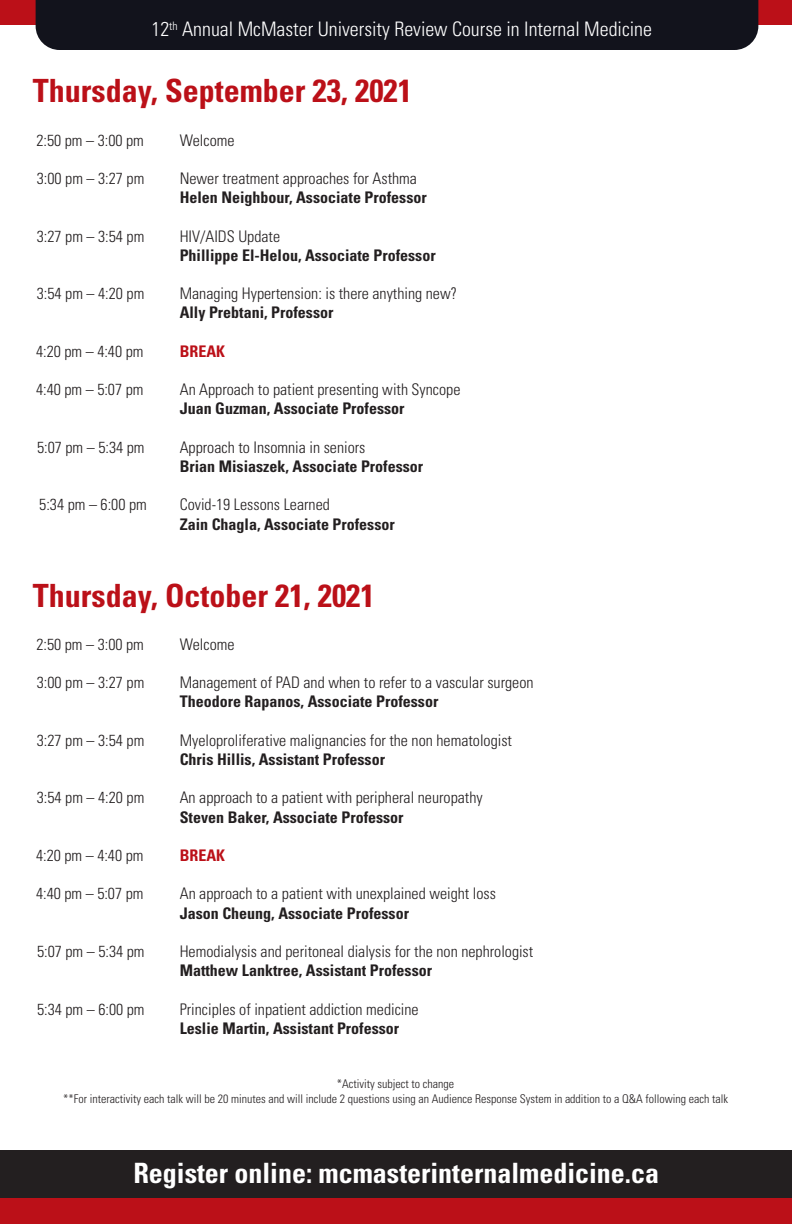
<style>
.page{position:relative;width:792px;height:1224px;background:#fff}
.page>*{position:absolute;margin:0;border:0;box-sizing:border-box;transform-origin:0 0}
.Red_headings{font:700 condensed 32px "Univers LT Std";color:#bb1018}
.t1{font:700 condensed 28px "Univers LT Std";color:#fff}
.t2{font:300 condensed 20px "Univers LT Std";color:#fff}
.t3{font:300 condensed 16px "Univers LT Std";color:#231f20}
.t4{font:700 condensed 16px "Univers LT Std";color:#231f20}
.t5{font:700 condensed 16px "Univers LT Std";color:#bb1018}
.Default{font:300 condensed 12px "Univers LT Std";color:#231f20}
</style>
<div class="page">
<div style="left:0;top:0;width:792px;height:26px;background:#bb1018"></div>
<div style="left:36px;top:0;width:722px;height:50px;background:#12131c"></div>
<div style="left:0;top:1196px;width:792px;height:28px;background:#bb1018"></div>
<div style="left:0;top:1150px;width:792px;height:48px;background:#231f20"></div>
<p class="t2" style="left:152px;top:17px;width:502px">12<sup>th</sup> Annual McMaster University Review Course in Internal Medicine</p>
<p class="Red_headings" style="left:33px;top:71px;width:381px">Thursday, September 23, 2021</p>
<p class="t3" style="left:36px;top:130px;width:109px">2:50 pm – 3:00 pm</p>
<p class="t3" style="left:180px;top:130px;width:56px">Welcome</p>
<p class="t3" style="left:37px;top:169px;width:109px">3:00 pm – 3:27 pm</p>
<p class="t3" style="left:180px;top:169px;width:239px">Newer treatment approaches for Asthma</p>
<p class="t4" style="left:180px;top:188px;width:249px">Helen Neighbour, Associate Professor</p>
<p class="t3" style="left:37px;top:226px;width:109px">3:27 pm – 3:54 pm</p>
<p class="t3" style="left:180px;top:226px;width:102px">HIV/AIDS Update</p>
<p class="t4" style="left:180px;top:245px;width:257px">Phillippe El-Helou, Associate Professor</p>
<p class="t3" style="left:37px;top:284px;width:109px">3:54 pm – 4:20 pm</p>
<p class="t3" style="left:180px;top:284px;width:279px">Managing Hypertension: is there anything new?</p>
<p class="t4" style="left:180px;top:303px;width:155px">Ally Prebtani, Professor</p>
<p class="t3" style="left:36px;top:342px;width:109px">4:20 pm – 4:40 pm</p>
<p class="t5" style="left:180px;top:341px;width:47px">BREAK</p>
<p class="t3" style="left:36px;top:380px;width:109px">4:40 pm – 5:07 pm</p>
<p class="t3" style="left:180px;top:380px;width:282px">An Approach to patient presenting with Syncope</p>
<p class="t4" style="left:180px;top:399px;width:226px">Juan Guzman, Associate Professor</p>
<p class="t3" style="left:37px;top:438px;width:109px">5:07 pm – 5:34 pm</p>
<p class="t3" style="left:180px;top:438px;width:187px">Approach to Insomnia in seniors</p>
<p class="t4" style="left:180px;top:457px;width:245px">Brian Misiaszek, Associate Professor</p>
<p class="t3" style="left:39px;top:495px;width:109px">5:34 pm – 6:00 pm</p>
<p class="t3" style="left:180px;top:495px;width:152px">Covid-19 Lessons Learned</p>
<p class="t4" style="left:180px;top:514px;width:217px">Zain Chagla, Associate Professor</p>
<p class="Red_headings" style="left:33px;top:576px;width:343px">Thursday, October 21, 2021</p>
<p class="t3" style="left:36px;top:635px;width:109px">2:50 pm – 3:00 pm</p>
<p class="t3" style="left:180px;top:635px;width:56px">Welcome</p>
<p class="t3" style="left:37px;top:673px;width:109px">3:00 pm – 3:27 pm</p>
<p class="t3" style="left:180px;top:673px;width:355px">Management of PAD and when to refer to a vascular surgeon</p>
<p class="t4" style="left:180px;top:692px;width:260px">Theodore Rapanos, Associate Professor</p>
<p class="t3" style="left:37px;top:731px;width:109px">3:27 pm – 3:54 pm</p>
<p class="t3" style="left:180px;top:731px;width:334px">Myeloproliferative malignancies for the non hematologist</p>
<p class="t4" style="left:180px;top:750px;width:207px">Chris Hillis, Assistant Professor</p>
<p class="t3" style="left:37px;top:788px;width:109px">3:54 pm – 4:20 pm</p>
<p class="t3" style="left:180px;top:788px;width:304px">An approach to a patient with peripheral neuropathy</p>
<p class="t4" style="left:180px;top:807px;width:225px">Steven Baker, Associate Professor</p>
<p class="t3" style="left:36px;top:846px;width:109px">4:20 pm – 4:40 pm</p>
<p class="t5" style="left:180px;top:846px;width:47px">BREAK</p>
<p class="t3" style="left:36px;top:884px;width:109px">4:40 pm – 5:07 pm</p>
<p class="t3" style="left:180px;top:884px;width:318px">An approach to a patient with unexplained weight loss</p>
<p class="t4" style="left:180px;top:903px;width:231px">Jason Cheung, Associate Professor</p>
<p class="t3" style="left:37px;top:942px;width:109px">5:07 pm – 5:34 pm</p>
<p class="t3" style="left:180px;top:942px;width:355px">Hemodialysis and peritoneal dialysis for the non nephrologist</p>
<p class="t4" style="left:180px;top:961px;width:254px">Matthew Lanktree, Assistant Professor</p>
<p class="t3" style="left:37px;top:999px;width:109px">5:34 pm – 6:00 pm</p>
<p class="t3" style="left:180px;top:999px;width:240px">Principles of inpatient addiction medicine</p>
<p class="t4" style="left:180px;top:1018px;width:221px">Leslie Martin, Assistant Professor</p>
<p class="Default" style="left:337px;top:1077px;width:119px">*Activity subject to change</p>
<p class="Default" style="left:63px;top:1091px;width:666px">**For interactivity each talk will be 20 minutes and will include 2 questions using an Audience Response System in addition to a Q&amp;A following each talk</p>
<p class="t1" style="left:133px;top:1156px;width:527px">Register online: mcmasterinternalmedicine.ca</p>
</div>
